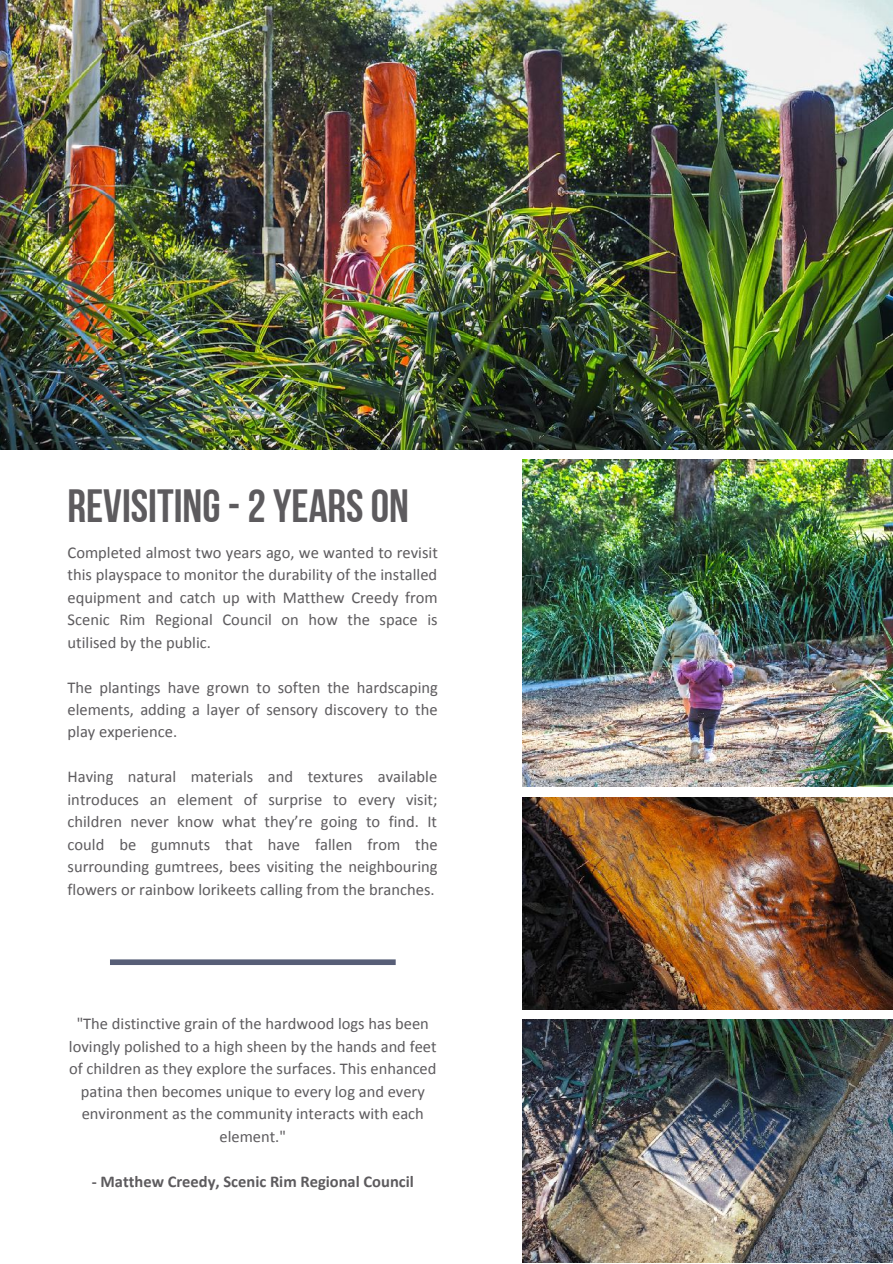
<style>
.page{position:relative;width:893px;height:1264px;background:#fff}
.page>*{position:absolute;margin:0;border:0;box-sizing:border-box;transform-origin:0 0}
.t1{font:46.5px "Bebas Neue Cyrillic";color:#5d5b5e}
.t2{font:16.5px/22.5px "Calibri";color:#5d5b5e;text-align:justify}
.t3{font:700 16.5px "Calibri";color:#5d5b5e}
</style>
<div class="page">
<img style="left:0;top:0;width:892px;height:449px">
<img style="left:522px;top:459px;width:370px;height:327px">
<img style="left:522px;top:797px;width:370px;height:212px">
<img style="left:522px;top:1019px;width:370px;height:243px">
<div style="left:110px;top:959px;width:285px;height:6px;background:#575e77"></div>
<h1 class="t1" style="left:67px;top:487px;width:343px">REVISITING-2YEARSON</h1>
<p class="t2" style="left:67px;top:542px;width:372px">Completed almost two years ago, we wanted to revisit this playspace to monitor the durability of the installed equipment and catch up with Matthew Creedy from Scenic Rim Regional Council on how the space is utilised by the public.</p>
<p class="t2" style="left:67px;top:677px;width:372px">The plantings have grown to soften the hardscaping elements, adding a layer of sensory discovery to the play experience.</p>
<p class="t2" style="left:67px;top:767px;width:371px">Having natural materials and textures available introduces an element of surprise to every visit; children never know what they’re going to find. It could be gumnuts that have fallen from the surrounding gumtrees, bees visiting the neighbouring flowers or rainbow lorikeets calling from the branches.</p>
<p class="t2" style="left:69px;top:1013px;width:369px;text-align:center">"The distinctive grain of the hardwood logs has been lovingly polished to a high sheen by the hands and feet of children as they explore the surfaces. This enhanced patina then becomes unique to every log and every environment as the community interacts with each element."</p>
<p class="t3" style="left:92px;top:1174px;width:323px">- Matthew Creedy, Scenic Rim Regional Council</p>
</div>
